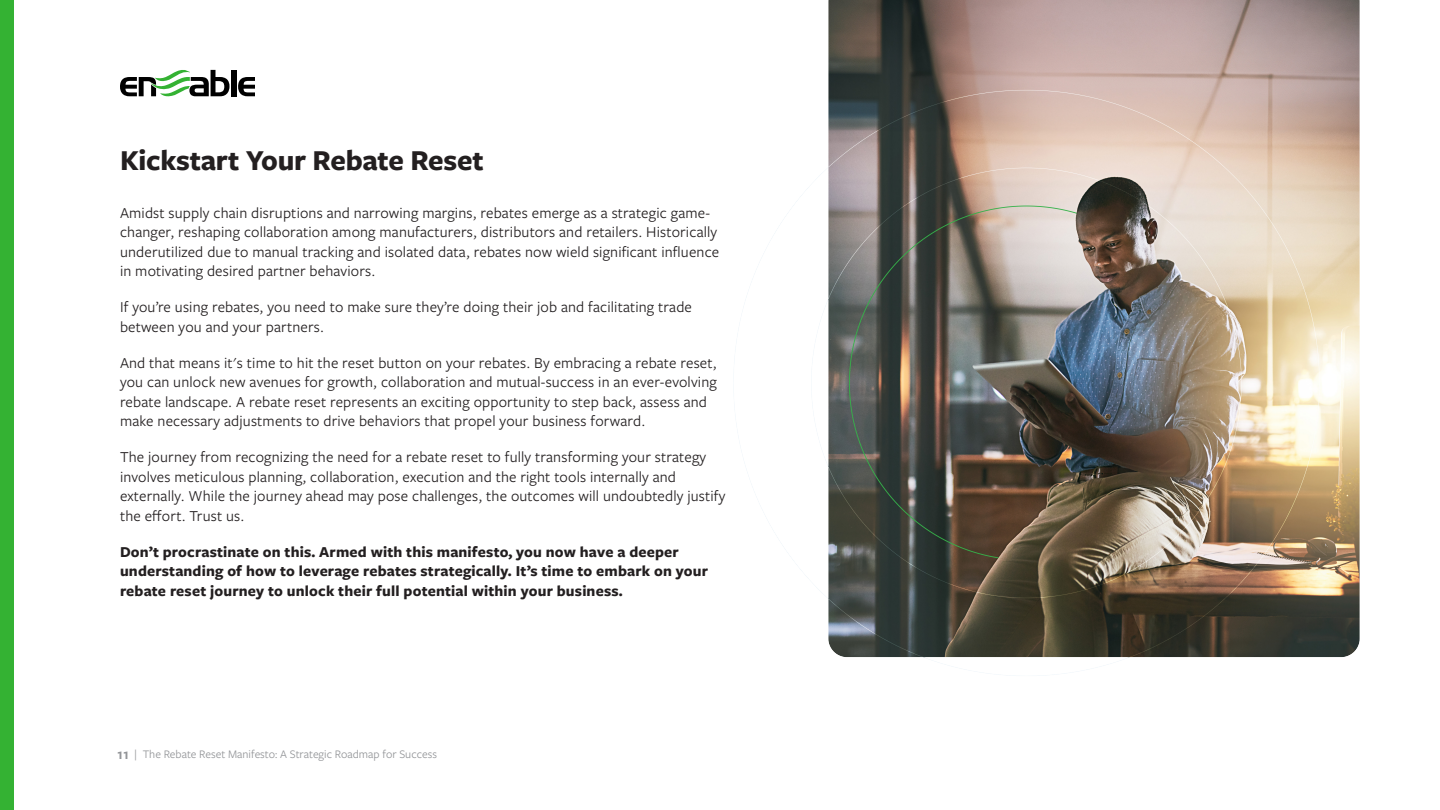
<style>
.page{position:relative;width:1440px;height:810px;background:#fff}
.page>*{position:absolute;margin:0;border:0;box-sizing:border-box;transform-origin:0 0}
.t1{font:700 30px "Freight Sans Pro";letter-spacing:-.01em;color:#231f20}
.body_copy{font:15.75px/19.5px "Freight Sans Pro";letter-spacing:.01em;color:#231f20}
.body_copy-2{font:700 15.75px/19.5px "Freight Sans Pro";letter-spacing:.01em;color:#231f20}
.t2{font:12px "Freight Sans LF Pro";color:#939598}
.s1{font-weight:700}
</style>
<div class="page">
<img style="left:746px;top:0;width:614px;height:665px">
<div style="left:0;top:0;width:14px;height:810px;background:#34b233"></div>
<div style="left:231px;top:70px;width:5px;height:26px;background:#000"></div>
<svg style="left:238px;top:77px;width:17px;height:19px"></svg>
<svg style="left:120px;top:69px;width:110px;height:28px"></svg>
<h3 class="t1" style="left:120px;top:140px;width:365px">Kickstart Your Rebate Reset</h3>
<p class="body_copy" style="left:120px;top:202px;width:601px">Amidst supply chain disruptions and narrowing margins, rebates emerge as a strategic game&shy;changer, reshaping collaboration among manufacturers, distributors and retailers. Historically underutilized due to manual tracking and isolated data, rebates now wield significant influence in motivating desired partner behaviors.</p>
<p class="body_copy" style="left:120px;top:297px;width:574px">If you’re using rebates, you need to make sure they’re doing their job and facilitating trade between you and your partners.</p>
<p class="body_copy" style="left:120px;top:352px;width:598px">And that means it's time to hit the reset button on your rebates. By embracing a rebate reset, you can unlock new avenues for growth, collaboration and mutual-success in an ever-evolving rebate landscape. A rebate reset represents an exciting opportunity to step back, assess and make necessary adjustments to drive behaviors that propel your business forward.</p>
<p class="body_copy" style="left:120px;top:447px;width:607px">The journey from recognizing the need for a rebate reset to fully transforming your strategy involves meticulous planning, collaboration, execution and the right tools internally and externally. While the journey ahead may pose challenges, the outcomes will undoubtedly justify the effort. Trust us.</p>
<p class="body_copy-2" style="left:120px;top:541px;width:590px">Don’t procrastinate on this. Armed with this manifesto, you now have a deeper understanding of how to leverage rebates strategically. It’s time to embark on your rebate reset journey to unlock their full potential within your business.</p>
<p class="t2" style="left:117px;top:746px;width:322px"><span class="s1">11</span> | The Rebate Reset Manifesto: A Strategic Roadmap for Success</p>
</div>
